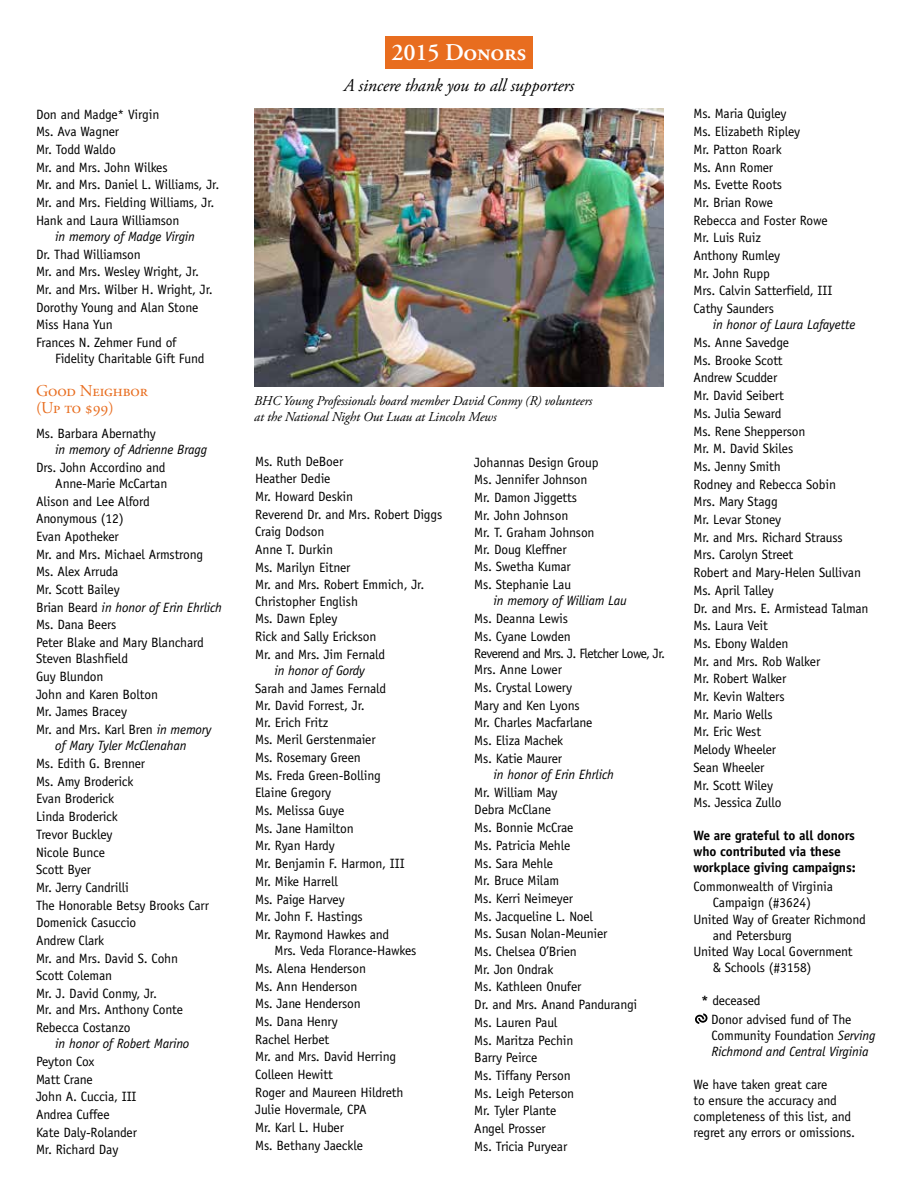
<style>
.page{position:relative;width:918px;height:1188px;background:#fff}
.page>*{position:absolute;margin:0;border:0;box-sizing:border-box;transform-origin:0 0}
.t1{font:600 24px "Adobe Garamond Pro";letter-spacing:-.01em;color:#fff}
.t2{font:italic 18px "Adobe Garamond Pro";letter-spacing:-.01em;color:#000}
.t3{font:16.5px/16.5px "Adobe Garamond Pro";letter-spacing:-.01em;color:#e86d1f}
.t4{font:13.5px/17.7px "Officina Sans";letter-spacing:-.01em;color:#000}
.t5{font:italic 13.5px/16.2px "Officina Sans";letter-spacing:-.01em;color:#000}
.t6{font:italic 13.5px/16.2px "Adobe Garamond Pro";letter-spacing:-.01em;color:#000}
.t7{font:700 13.5px/16.2px "Officina Sans";letter-spacing:-.01em;color:#000}
.t8{font:13.5px/17.7px "Officina Sans";letter-spacing:-.045em;color:#000}
.s1{font-style:italic}
.s2{font-weight:700}
.s3{font-style:normal}
</style>
<div class="page">
<svg style="left:695px;top:1013px;width:13px;height:11px"></svg>
<div style="left:385px;top:36px;width:148px;height:32px;background:#e86d1f"></div>
<img style="left:254px;top:108px;width:410px;height:278px">
<p class="t4" style="left:36px;top:105px;width:185px">Don and Madge* Virgin<br>Ms. Ava Wagner<br>Mr. Todd Waldo<br>Mr. and Mrs. John Wilkes<br>Mr. and Mrs. Daniel L. Williams, Jr.<br>Mr. and Mrs. Fielding Williams, Jr.<br>Hank and Laura Williamson</p>
<p class="t5" style="left:55px;top:228px;width:141px">in memory of Madge Virgin</p>
<p class="t4" style="left:36px;top:245px;width:178px">Dr. Thad Williamson<br>Mr. and Mrs. Wesley Wright, Jr.<br>Mr. and Mrs. Wilber H. Wright, Jr.<br>Dorothy Young and Alan Stone<br>Miss Hana Yun<br>Frances N. Zehmer Fund of</p>
<p class="t4" style="left:55px;top:350px;width:151px">Fidelity Charitable Gift Fund</p>
<p class="t3" style="left:36px;top:383px;width:113px">Good Neighbor (Up to $99)</p>
<p class="t4" style="left:36px;top:424px;width:121px">Ms. Barbara Abernathy</p>
<p class="t5" style="left:55px;top:441px;width:153px">in memory of Adrienne Bragg</p>
<p class="t4" style="left:36px;top:459px;width:133px;line-height:16.2px;text-align:right">Drs. John Accordino and<br>Anne-Marie McCartan</p>
<p class="t4" style="left:36px;top:492px;width:188px">Alison and Lee Alford<br>Anonymous (12)<br>Evan Apotheker<br>Mr. and Mrs. Michael Armstrong<br>Ms. Alex Arruda<br>Mr. Scott Bailey<br>Brian Beard <span class="s1">in honor of Erin Ehrlich<br></span>Ms. Dana Beers<br>Peter Blake and Mary Blanchard</p>
<p class="t4" style="left:36px;top:650px;width:177px">Steven Blashfield<br>Guy Blundon<br>John and Karen Bolton<br>Mr. James Bracey<br>Mr. and Mrs. Karl Bren <span class="s1">in memory</span></p>
<p class="t5" style="left:55px;top:738px;width:133px">of Mary Tyler McClenahan</p>
<p class="t4" style="left:36px;top:755px;width:174px">Ms. Edith G. Brenner<br>Ms. Amy Broderick<br>Evan Broderick<br>Linda Broderick<br>Trevor Buckley<br>Nicole Bunce<br>Scott Byer<br>Mr. Jerry Candrilli<br>The Honorable Betsy Brooks Carr<br>Domenick Casuccio<br>Andrew Clark<br>Mr. and Mrs. David S. Cohn<br>Scott Coleman<br>Mr. J. David Conmy, Jr.</p>
<p class="t4" style="left:36px;top:1001px;width:148px">Mr. and Mrs. Anthony Conte<br>Rebecca Costanzo</p>
<p class="t5" style="left:55px;top:1036px;width:136px">in honor of Robert Marino</p>
<p class="t4" style="left:36px;top:1053px;width:102px">Peyton Cox<br>Matt Crane<br>John A. Cuccia, III<br>Andrea Cuffee<br>Kate Daly-Rolander<br>Mr. Richard Day</p>
<h1 class="t1" style="left:392px;top:38px;width:136px">2015 Donors</h1>
<h2 class="t2" style="left:344px;top:75px;width:232px">A sincere thank you to all supporters</h2>
<p class="t6" style="left:254px;top:393px;width:340px">BHC Young Professionals board member David Conmy (R) volunteers at the National Night Out Luau at Lincoln Mews</p>
<p class="t4" style="left:255px;top:452px;width:189px">Ms. Ruth DeBoer<br>Heather Dedie<br>Mr. Howard Deskin<br>Reverend Dr. and Mrs. Robert Diggs<br>Craig Dodson<br>Anne T. Durkin<br>Ms. Marilyn Eitner<br>Mr. and Mrs. Robert Emmich, Jr.</p>
<p class="t4" style="left:255px;top:592px;width:132px">Christopher English<br>Ms. Dawn Epley<br>Rick and Sally Erickson<br>Mr. and Mrs. Jim Fernald</p>
<p class="t5" style="left:274px;top:662px;width:92px">in honor of Gordy</p>
<p class="t4" style="left:255px;top:679px;width:133px">Sarah and James Fernald<br>Mr. David Forrest, Jr.</p>
<p class="t4" style="left:255px;top:713px;width:151px">Mr. Erich Fritz<br>Ms. Meril Gerstenmaier<br>Ms. Rosemary Green<br>Ms. Freda Green-Bolling<br>Elaine Gregory<br>Ms. Melissa Guye<br>Ms. Jane Hamilton<br>Mr. Ryan Hardy<br>Mr. Benjamin F. Harmon, III<br>Mr. Mike Harrell<br>Ms. Paige Harvey<br>Mr. John F. Hastings<br>Mr. Raymond Hawkes and</p>
<p class="t4" style="left:255px;top:942px;width:163px;text-indent:19px">Mrs. Veda Florance-Hawkes<br>Ms. Alena Henderson<br>Ms. Ann Henderson<br>Ms. Jane Henderson<br>Ms. Dana Henry<br>Rachel Herbet<br>Mr. and Mrs. David Herring<br>Colleen Hewitt<br>Roger and Maureen Hildreth<br>Julie Hovermale, CPA<br>Mr. Karl L. Huber<br>Ms. Bethany Jaeckle</p>
<p class="t4" style="left:474px;top:453px;width:126px">Johannas Design Group<br>Ms. Jennifer Johnson<br>Mr. Damon Jiggetts<br>Mr. John Johnson<br>Mr. T. Graham Johnson</p>
<p class="t4" style="left:474px;top:540px;width:98px">Mr. Doug Kleffner<br>Ms. Swetha Kumar<br>Ms. Stephanie Lau</p>
<p class="t5" style="left:494px;top:592px;width:135px">in memory of William Lau</p>
<p class="t8" style="left:474px;top:609px;width:192px">Ms. Deanna Lewis<br>Ms. Cyane Lowden<br>Reverend and Mrs. J. Fletcher Lowe, Jr.</p>
<p class="t4" style="left:474px;top:661px;width:120px">Mrs. Anne Lower<br>Ms. Crystal Lowery<br>Mary and Ken Lyons<br>Mr. Charles Macfarlane<br>Ms. Eliza Machek<br>Ms. Katie Maurer</p>
<p class="t5" style="left:494px;top:766px;width:122px">in honor of Erin Ehrlich</p>
<p class="t4" style="left:474px;top:783px;width:165px">Mr. William May<br>Debra McClane<br>Ms. Bonnie McCrae<br>Ms. Patricia Mehle<br>Ms. Sara Mehle<br>Mr. Bruce Milam<br>Ms. Kerri Neimeyer<br>Ms. Jacqueline L. Noel<br>Ms. Susan Nolan-Meunier<br>Ms. Chelsea O’Brien<br>Mr. Jon Ondrak<br>Ms. Kathleen Onufer<br>Dr. and Mrs. Anand Pandurangi<br>Ms. Lauren Paul<br>Ms. Maritza Pechin<br>Barry Peirce<br>Ms. Tiffany Person<br>Ms. Leigh Peterson<br>Mr. Tyler Plante<br>Angel Prosser<br>Ms. Tricia Puryear</p>
<p class="t4" style="left:693px;top:105px;width:140px">Ms. Maria Quigley<br>Ms. Elizabeth Ripley<br>Mr. Patton Roark<br>Ms. Ann Romer<br>Ms. Evette Roots<br>Mr. Brian Rowe<br>Rebecca and Foster Rowe<br>Mr. Luis Ruiz<br>Anthony Rumley<br>Mr. John Rupp<br>Mrs. Calvin Satterfield, III<br>Cathy Saunders</p>
<p class="t5" style="left:713px;top:317px;width:144px">in honor of Laura Lafayette</p>
<p class="t4" style="left:693px;top:334px;width:177px">Ms. Anne Savedge<br>Ms. Brooke Scott<br>Andrew Scudder<br>Mr. David Seibert<br>Ms. Julia Seward<br>Ms. Rene Shepperson<br>Mr. M. David Skiles<br>Ms. Jenny Smith<br>Rodney and Rebecca Sobin<br>Mrs. Mary Stagg<br>Mr. Levar Stoney<br>Mr. and Mrs. Richard Strauss<br>Mrs. Carolyn Street<br>Robert and Mary-Helen Sullivan<br>Ms. April Talley<br>Dr. and Mrs. E. Armistead Talman<br>Ms. Laura Veit<br>Ms. Ebony Walden<br>Mr. and Mrs. Rob Walker<br>Mr. Robert Walker<br>Mr. Kevin Walters<br>Mr. Mario Wells<br>Mr. Eric West<br>Melody Wheeler<br>Sean Wheeler<br>Mr. Scott Wiley<br>Ms. Jessica Zullo</p>
<p class="t7" style="left:693px;top:827px;width:164px">We are grateful to all donors who contributed via these workplace giving campaigns:</p>
<p class="t4" style="left:693px;top:878px;width:141px">Commonwealth of Virginia</p>
<p class="t4" style="left:713px;top:894px;width:100px">Campaign (#3624)</p>
<p class="t4" style="left:693px;top:910px;width:174px">United Way of Greater Richmond</p>
<p class="t4" style="left:713px;top:926px;width:81px">and Petersburg</p>
<p class="t4" style="left:693px;top:943px;width:161px">United Way Local Government</p>
<p class="t4" style="left:713px;top:959px;width:100px">&amp; Schools (#3158)</p>
<p class="t4" style="left:711px;top:990px;width:142px;line-height:19.4px;text-indent:-10px"><span class="s2">*</span> deceased<br>Donor advised fund of The</p>
<p class="t5" style="left:711px;top:1028px;width:165px"><span class="s3">Community Foundation</span> Serving<br>Richmond and Central Virginia</p>
<p class="t4" style="left:693px;top:1076px;width:163px;line-height:16.2px">We have taken great care<br>to ensure the accuracy and completeness of this list, and regret any errors or omissions.</p>
</div>
